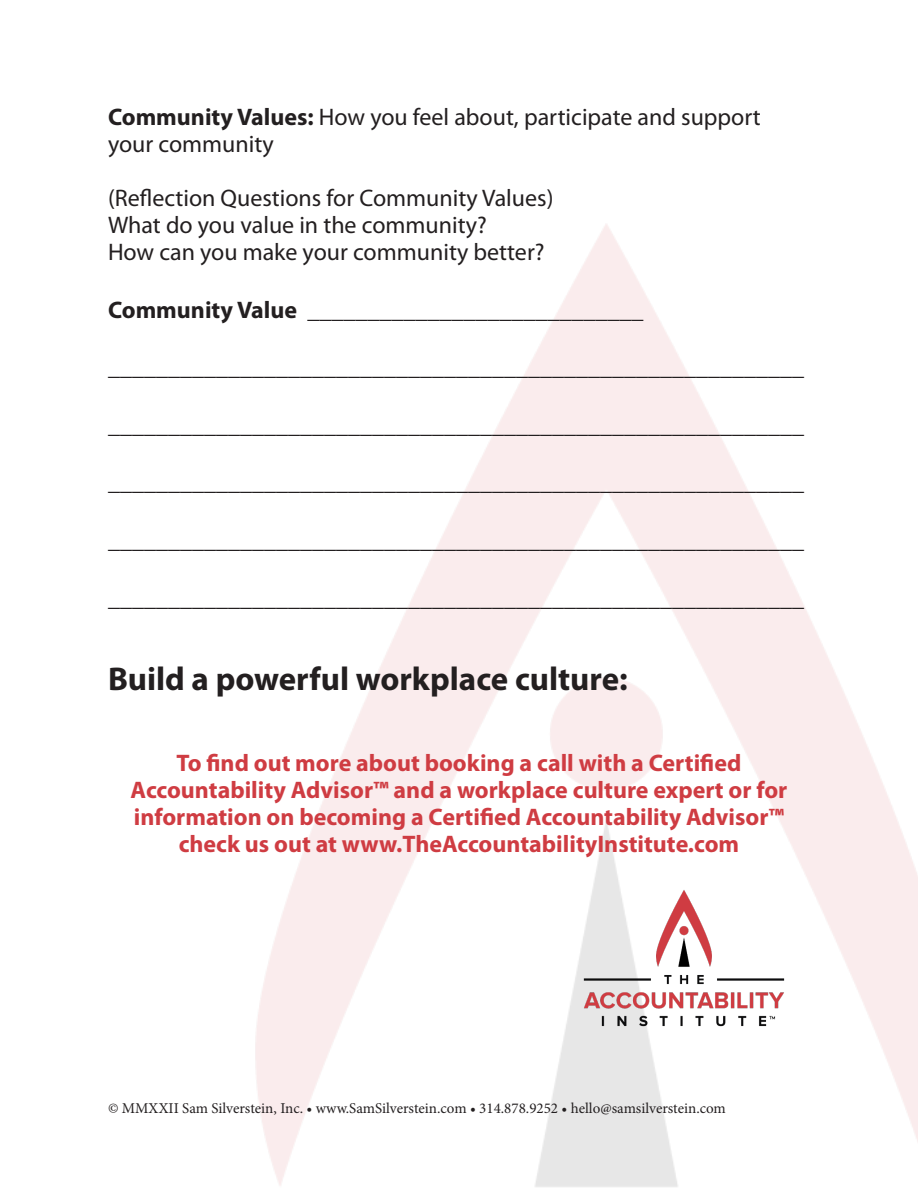
<style>
.page{position:relative;width:918px;height:1188px;background:#fff}
.page>*{position:absolute;margin:0;border:0;box-sizing:border-box;transform-origin:0 0}
.t1{font:700 33px "Myriad Pro";color:#231f20}
.t2{font:24px/27px "Myriad Pro";color:#231f20}
.t3{font:700 24px/27px "Myriad Pro";color:#cf3c42;text-align:center}
.t4{font:15px "Minion Pro";color:#231f20}
.s1{font-weight:700}
</style>
<div class="page">
<img style="left:553px;top:828px;width:315px;height:261px">
<p class="t2" style="left:108px;top:106px;width:654px"><span class="s1">Community Values:</span> How you feel about, participate and support your community</p>
<p class="t2" style="left:108px;top:187px;width:447px">(Reflection Questions for Community Values)<br>What do you value in the community?<br>How can you make your community better?</p>
<p class="t2" style="left:108px;top:298px;width:537px"><span class="s1">Community Value</span> ____________________________</p>
<p class="t2" style="left:108px;top:356px;width:697px">__________________________________________________________</p>
<p class="t2" style="left:108px;top:413px;width:697px">__________________________________________________________</p>
<p class="t2" style="left:108px;top:471px;width:697px">__________________________________________________________</p>
<p class="t2" style="left:108px;top:529px;width:697px">__________________________________________________________</p>
<p class="t2" style="left:108px;top:586px;width:697px">__________________________________________________________</p>
<h1 class="t1" style="left:108px;top:666px;width:521px">Build a powerful workplace culture:</h1>
<p class="t3" style="left:131px;top:752px;width:658px">To find out more about booking a call with a Certified Accountability Advisor™ and a workplace culture expert or for information on becoming a Certified Accountability Advisor™ check us out at www.TheAccountabilityInstitute.com</p>
<p class="t4" style="left:108px;top:1102px;width:619px">© MMXXII Sam Silverstein, Inc. • www.SamSilverstein.com • 314.878.9252 • hello@samsilverstein.com</p>
</div>
